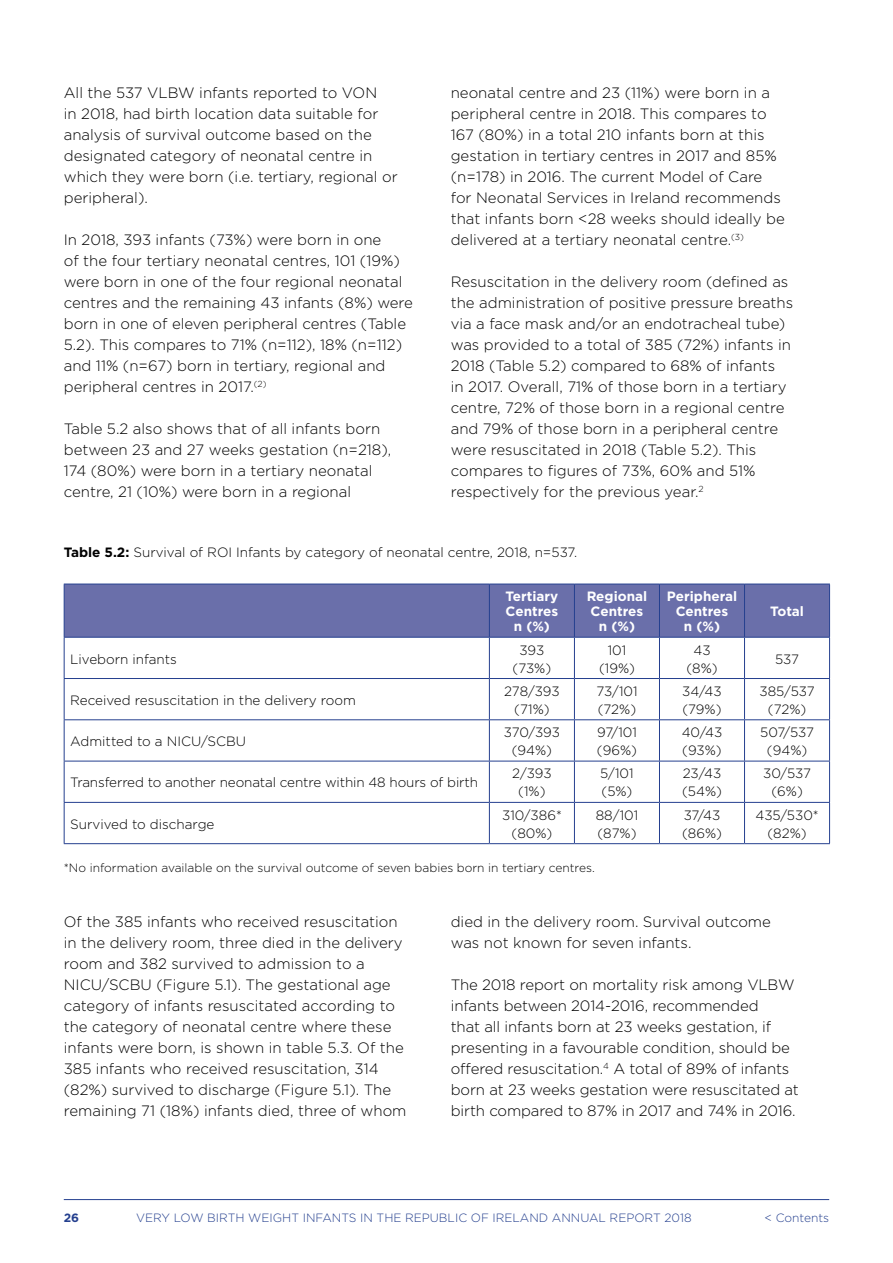
<style>
.page{position:relative;width:893px;height:1263px;background:#fff}
.page>*{position:absolute;margin:0;border:0;box-sizing:border-box;transform-origin:0 0}
.t1{font:300 15px/21px "Gotham";color:#000}
.t2{font:300 13.5px/18px "Gotham";color:#000;text-align:center}
.t3{font:700 13.5px/15px "Gotham";color:#fff;text-align:center}
.t4{font:300 12px "Gotham";color:#000}
.t5{font:300 12px "Gotham";color:#25408f}
.t6{font:700 12px "Gotham";color:#25408f}
.s1{font-weight:700}
</style>
<div class="page">
<hr style="left:64px;top:1199px;width:765px;height:1px;background:#25408f">
<div style="left:65px;top:585px;width:764px;height:52px;background:#6a6faa"></div>
<hr style="left:64px;top:584px;width:425px;height:1px;background:#25408f">
<hr style="left:64px;top:584px;width:1px;height:53px;background:#25408f">
<hr style="left:489px;top:584px;width:85px;height:1px;background:#25408f">
<hr style="left:489px;top:584px;width:1px;height:53px;background:#25408f">
<hr style="left:574px;top:584px;width:85px;height:1px;background:#25408f">
<hr style="left:574px;top:584px;width:1px;height:53px;background:#25408f">
<hr style="left:659px;top:584px;width:85px;height:1px;background:#25408f">
<hr style="left:659px;top:584px;width:1px;height:53px;background:#25408f">
<hr style="left:744px;top:584px;width:86px;height:1px;background:#25408f">
<hr style="left:744px;top:584px;width:1px;height:53px;background:#25408f">
<hr style="left:829px;top:584px;width:1px;height:53px;background:#25408f">
<hr style="left:64px;top:637px;width:425px;height:1px;background:#25408f">
<hr style="left:64px;top:638px;width:1px;height:40px;background:#25408f">
<hr style="left:489px;top:637px;width:85px;height:1px;background:#25408f">
<hr style="left:489px;top:638px;width:1px;height:40px;background:#25408f">
<hr style="left:574px;top:637px;width:85px;height:1px;background:#25408f">
<hr style="left:574px;top:638px;width:1px;height:40px;background:#25408f">
<hr style="left:659px;top:637px;width:85px;height:1px;background:#25408f">
<hr style="left:659px;top:638px;width:1px;height:40px;background:#25408f">
<hr style="left:744px;top:637px;width:86px;height:1px;background:#25408f">
<hr style="left:744px;top:638px;width:1px;height:40px;background:#25408f">
<hr style="left:829px;top:638px;width:1px;height:40px;background:#25408f">
<hr style="left:64px;top:678px;width:425px;height:1px;background:#25408f">
<hr style="left:64px;top:679px;width:1px;height:40px;background:#25408f">
<hr style="left:489px;top:678px;width:85px;height:1px;background:#25408f">
<hr style="left:489px;top:679px;width:1px;height:40px;background:#25408f">
<hr style="left:574px;top:678px;width:85px;height:1px;background:#25408f">
<hr style="left:574px;top:679px;width:1px;height:40px;background:#25408f">
<hr style="left:659px;top:678px;width:85px;height:1px;background:#25408f">
<hr style="left:659px;top:679px;width:1px;height:40px;background:#25408f">
<hr style="left:744px;top:678px;width:86px;height:1px;background:#25408f">
<hr style="left:744px;top:679px;width:1px;height:40px;background:#25408f">
<hr style="left:829px;top:679px;width:1px;height:40px;background:#25408f">
<hr style="left:64px;top:719px;width:425px;height:1px;background:#25408f">
<hr style="left:64px;top:720px;width:1px;height:41px;background:#25408f">
<hr style="left:489px;top:719px;width:85px;height:1px;background:#25408f">
<hr style="left:489px;top:720px;width:1px;height:41px;background:#25408f">
<hr style="left:574px;top:719px;width:85px;height:1px;background:#25408f">
<hr style="left:574px;top:720px;width:1px;height:41px;background:#25408f">
<hr style="left:659px;top:719px;width:85px;height:1px;background:#25408f">
<hr style="left:659px;top:720px;width:1px;height:41px;background:#25408f">
<hr style="left:744px;top:719px;width:86px;height:1px;background:#25408f">
<hr style="left:744px;top:720px;width:1px;height:41px;background:#25408f">
<hr style="left:829px;top:720px;width:1px;height:41px;background:#25408f">
<hr style="left:64px;top:761px;width:425px;height:1px;background:#25408f">
<hr style="left:64px;top:761px;width:1px;height:41px;background:#25408f">
<hr style="left:489px;top:761px;width:85px;height:1px;background:#25408f">
<hr style="left:489px;top:761px;width:1px;height:41px;background:#25408f">
<hr style="left:574px;top:761px;width:85px;height:1px;background:#25408f">
<hr style="left:574px;top:761px;width:1px;height:41px;background:#25408f">
<hr style="left:659px;top:761px;width:85px;height:1px;background:#25408f">
<hr style="left:659px;top:761px;width:1px;height:41px;background:#25408f">
<hr style="left:744px;top:761px;width:86px;height:1px;background:#25408f">
<hr style="left:744px;top:761px;width:1px;height:41px;background:#25408f">
<hr style="left:829px;top:761px;width:1px;height:41px;background:#25408f">
<hr style="left:64px;top:802px;width:425px;height:1px;background:#25408f">
<hr style="left:64px;top:803px;width:1px;height:40px;background:#25408f">
<hr style="left:489px;top:802px;width:85px;height:1px;background:#25408f">
<hr style="left:489px;top:803px;width:1px;height:40px;background:#25408f">
<hr style="left:574px;top:802px;width:85px;height:1px;background:#25408f">
<hr style="left:574px;top:803px;width:1px;height:40px;background:#25408f">
<hr style="left:659px;top:802px;width:85px;height:1px;background:#25408f">
<hr style="left:659px;top:803px;width:1px;height:40px;background:#25408f">
<hr style="left:744px;top:802px;width:86px;height:1px;background:#25408f">
<hr style="left:744px;top:803px;width:1px;height:40px;background:#25408f">
<hr style="left:829px;top:803px;width:1px;height:40px;background:#25408f">
<hr style="left:64px;top:843px;width:425px;height:1px;background:#25408f">
<hr style="left:489px;top:843px;width:85px;height:1px;background:#25408f">
<hr style="left:574px;top:843px;width:85px;height:1px;background:#25408f">
<hr style="left:659px;top:843px;width:85px;height:1px;background:#25408f">
<hr style="left:744px;top:843px;width:86px;height:1px;background:#25408f">
<p class="t1" style="left:64px;top:82px;width:335px">All the 537 VLBW infants reported to VON<br>in 2018, had birth location data suitable for analysis of survival outcome based on the designated category of neonatal centre in which they were born (i.e. tertiary, regional or peripheral).</p>
<p class="t1" style="left:64px;top:229px;width:351px">In 2018, 393 infants (73%) were born in one<br>of the four tertiary neonatal centres, 101 (19%) were born in one of the four regional neonatal centres and the remaining 43 infants (8%) were born in one of eleven peripheral centres (Table 5.2). This compares to 71% (n=112), 18% (n=112) and 11% (n=67) born in tertiary, regional and peripheral centres in 2017.<sup>(2)</sup></p>
<p class="t1" style="left:64px;top:418px;width:329px">Table 5.2 also shows that of all infants born between 23 and 27 weeks gestation (n=218), 174 (80%) were born in a tertiary neonatal centre, 21 (10%) were born in a regional</p>
<p class="t1" style="left:451px;top:82px;width:336px">neonatal centre and 23 (11%) were born in a peripheral centre in 2018. This compares to 167 (80%) in a total 210 infants born at this gestation in tertiary centres in 2017 and 85% (n=178) in 2016. The current Model of Care for Neonatal Services in Ireland recommends that infants born &lt;28 weeks should ideally be delivered at a tertiary neonatal centre.<sup>(3)</sup></p>
<p class="t1" style="left:451px;top:271px;width:344px">Resuscitation in the delivery room (defined as the administration of positive pressure breaths via a face mask and/or an endotracheal tube) was provided to a total of 385 (72%) infants in 2018 (Table 5.2) compared to 68% of infants<br>in 2017. Overall, 71% of those born in a tertiary centre, 72% of those born in a regional centre and 79% of those born in a peripheral centre were resuscitated in 2018 (Table 5.2). This compares to figures of 73%, 60% and 51% respectively for the previous year.<sup>2</sup></p>
<p class="t2" style="left:64px;top:543px;width:515px"><span class="s1">Table 5.2:</span> Survival of ROI Infants by category of neonatal centre, 2018, n=537.</p>
<p class="t3" style="left:506px;top:589px;width:54px">Tertiary<br>Centres n (%)</p>
<p class="t3" style="left:587px;top:589px;width:62px">Regional<br>Centres n (%)</p>
<p class="t3" style="left:667px;top:589px;width:72px">Peripheral<br>Centres<br>n (%)</p>
<p class="t3" style="left:770px;top:604px;width:35px">Total</p>
<p class="t2" style="left:70px;top:649px;width:108px">Liveborn infants</p>
<p class="t2" style="left:513px;top:640px;width:40px">393 (73%)</p>
<p class="t2" style="left:599px;top:640px;width:37px">101 (19%)</p>
<p class="t2" style="left:686px;top:640px;width:33px">43 (8%)</p>
<p class="t2" style="left:775px;top:649px;width:25px">537</p>
<p class="t2" style="left:70px;top:691px;width:287px">Received resuscitation in the delivery room</p>
<p class="t2" style="left:504px;top:682px;width:57px">278/393 (71%)</p>
<p class="t2" style="left:596px;top:682px;width:43px;text-align:left">73/101 (72%)</p>
<p class="t2" style="left:682px;top:682px;width:41px;text-align:left">34/43 (79%)</p>
<p class="t2" style="left:759px;top:682px;width:57px">385/537 (72%)</p>
<p class="t2" style="left:70px;top:732px;width:177px">Admitted to a NICU/SCBU</p>
<p class="t2" style="left:504px;top:723px;width:58px">370/393 (94%)</p>
<p class="t2" style="left:597px;top:723px;width:42px;text-align:left">97/101 (96%)</p>
<p class="t2" style="left:682px;top:723px;width:42px;text-align:left">40/43 (93%)</p>
<p class="t2" style="left:760px;top:723px;width:55px">507/537 (94%)</p>
<p class="t2" style="left:70px;top:773px;width:409px">Transferred to another neonatal centre within 48 hours of birth</p>
<p class="t2" style="left:512px;top:764px;width:41px">2/393 (1%)</p>
<p class="t2" style="left:600px;top:764px;width:35px;text-align:left">5/101 (5%)</p>
<p class="t2" style="left:682px;top:764px;width:41px;text-align:left">23/43 (54%)</p>
<p class="t2" style="left:763px;top:764px;width:49px">30/537 (6%)</p>
<p class="t2" style="left:70px;top:815px;width:146px">Survived to discharge</p>
<p class="t2" style="left:502px;top:806px;width:61px">310/386* (80%)</p>
<p class="t2" style="left:596px;top:806px;width:44px;text-align:left">88/101 (87%)</p>
<p class="t2" style="left:682px;top:806px;width:41px;text-align:left">37/43 (86%)</p>
<p class="t2" style="left:755px;top:806px;width:65px">435/530* (82%)</p>
<p class="t4" style="left:64px;top:861px;width:533px">*No information available on the survival outcome of seven babies born in tertiary centres.</p>
<p class="t1" style="left:64px;top:911px;width:344px">Of the 385 infants who received resuscitation in the delivery room, three died in the delivery room and 382 survived to admission to a NICU/SCBU (Figure 5.1). The gestational age category of infants resuscitated according to the category of neonatal centre where these infants were born, is shown in table 5.3. Of the 385 infants who received resuscitation, 314 (82%) survived to discharge (Figure 5.1). The remaining 71 (18%) infants died, three of whom</p>
<p class="t1" style="left:451px;top:911px;width:322px">died in the delivery room. Survival outcome was not known for seven infants.</p>
<p class="t1" style="left:451px;top:974px;width:350px">The 2018 report on mortality risk among VLBW infants between 2014-2016, recommended<br>that all infants born at 23 weeks gestation, if presenting in a favourable condition, should be offered resuscitation.<sup>4</sup> A total of 89% of infants born at 23 weeks gestation were resuscitated at birth compared to 87% in 2017 and 74% in 2016.</p>
<p class="t6" style="left:64px;top:1211px;width:17px">26</p>
<p class="t5" style="left:136px;top:1211px;width:557px">VERY LOW BIRTH WEIGHT INFANTS IN THE REPUBLIC OF IRELAND ANNUAL REPORT 2018</p>
<p class="t5" style="left:764px;top:1211px;width:66px">&lt; Contents</p>
</div>
